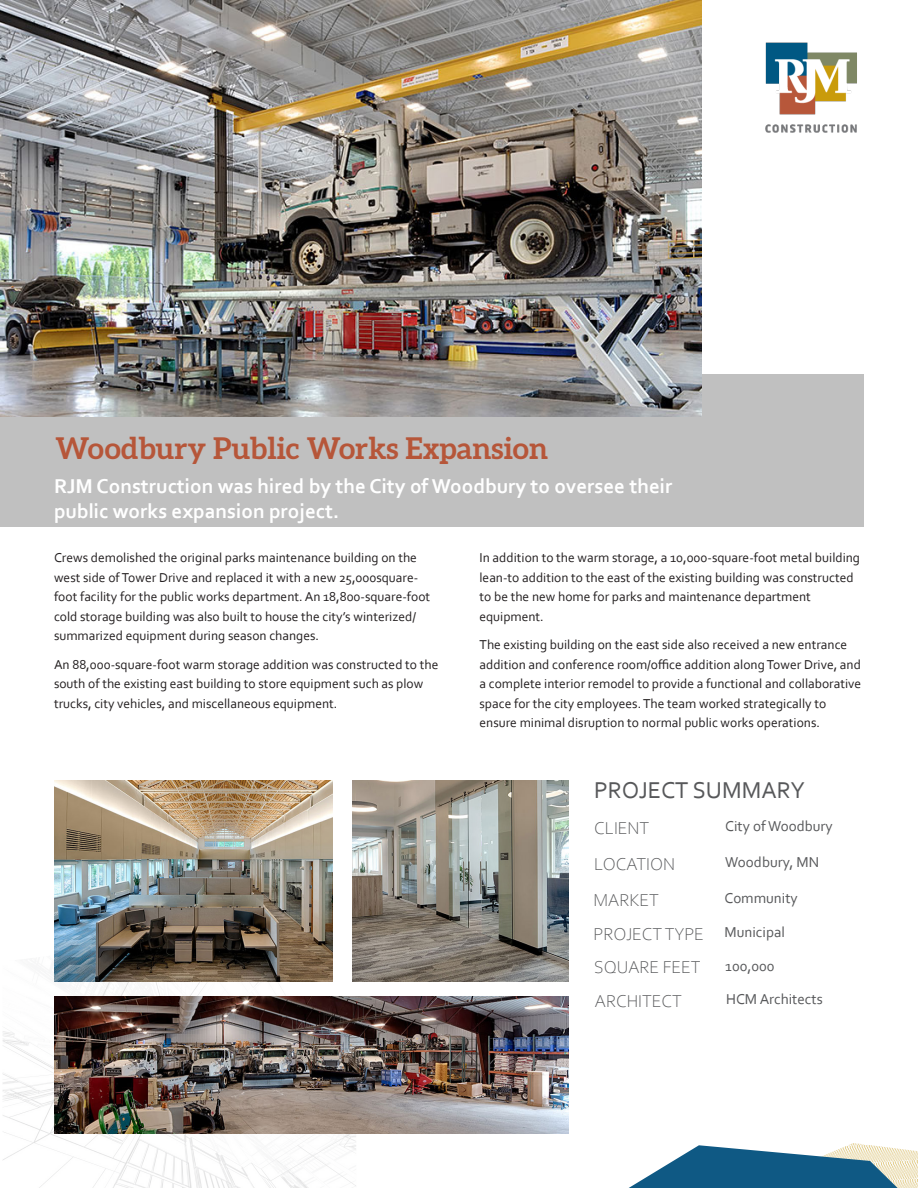
<style>
.page{position:relative;width:918px;height:1188px;background:#fff}
.page>*{position:absolute;margin:0;border:0;box-sizing:border-box;transform-origin:0 0}
.t1{font:700 30px "Aleo";color:#b65639}
.t2{font:24px "Corbel";color:#57585a}
.t3{font:700 21px/25.2px "Corbel";color:#fff}
.t4{font:300 18px "Corbel";color:#57585a}
.t5{font:15px "Corbel";color:#57585a}
.t6{font:13.5px/19.5px "Corbel";color:#231f20}
</style>
<div class="page">
<img style="left:3px;top:955px;width:353px;height:233px">
<div style="left:0;top:374px;width:864px;height:152px;background:#c0c0c0"></div>
<img style="left:0;top:0;width:702px;height:417px">
<img style="left:54px;top:780px;width:278px;height:201px">
<img style="left:765px;top:42px;width:92px;height:91px">
<img style="left:352px;top:780px;width:216px;height:201px">
<img style="left:54px;top:996px;width:514px;height:138px">
<img style="left:898px;top:1187px;width:20px;height:1px">
<img style="left:898px;top:1168px;width:20px;height:19px">
<img style="left:898px;top:1148px;width:20px;height:20px">
<img style="left:849px;top:1143px;width:15px;height:2px">
<svg style="left:629px;top:1145px;width:269px;height:43px"></svg>
<p class="t1" style="left:56px;top:431px;width:494px">Woodbury Public Works Expansion</p>
<p class="t3" style="left:54px;top:473px;width:620px">RJM Construction was hired by the City of Woodbury to oversee their public works expansion project.</p>
<p class="t6" style="left:54px;top:548px;width:378px">Crews demolished the original parks maintenance building on the west side of Tower Drive and replaced it with a new 25,000square&shy;foot facility for the public works department. An 18,800-square-foot cold storage building was also built to house the city’s winterized/ summarized equipment during season changes.</p>
<p class="t6" style="left:54px;top:654px;width:386px">An 88,000-square-foot warm storage addition was constructed to the south of the existing east building to store equipment such as plow trucks, city vehicles, and miscellaneous equipment.</p>
<p class="t6" style="left:480px;top:548px;width:382px">In addition to the warm storage, a 10,000-square-foot metal building lean-to addition to the east of the existing building was constructed to be the new home for parks and maintenance department equipment.</p>
<p class="t6" style="left:480px;top:635px;width:383px">The existing building on the east side also received a new entrance addition and conference room/office addition along Tower Drive, and a complete interior remodel to provide a functional and collaborative space for the city employees. The team worked strategically to ensure minimal disruption to normal public works operations.</p>
<p class="t2" style="left:594px;top:775px;width:213px">PROJECT SUMMARY</p>
<p class="t4" style="left:594px;top:817px;width:57px">CLIENT</p>
<p class="t4" style="left:594px;top:852px;width:82px">LOCATION</p>
<p class="t4" style="left:594px;top:889px;width:67px">MARKET</p>
<p class="t4" style="left:594px;top:922px;width:112px">PROJECT TYPE</p>
<p class="t4" style="left:594px;top:956px;width:108px">SQUARE FEET</p>
<p class="t4" style="left:595px;top:989px;width:89px">ARCHITECT</p>
<p class="t5" style="left:725px;top:817px;width:109px">City of Woodbury</p>
<p class="t5" style="left:725px;top:853px;width:95px">Woodbury, MN</p>
<p class="t5" style="left:724px;top:889px;width:75px">Community</p>
<p class="t5" style="left:724px;top:923px;width:62px">Municipal</p>
<p class="t5" style="left:725px;top:956px;width:51px">100,000</p>
<p class="t5" style="left:726px;top:990px;width:98px">HCM Architects</p>
</div>
